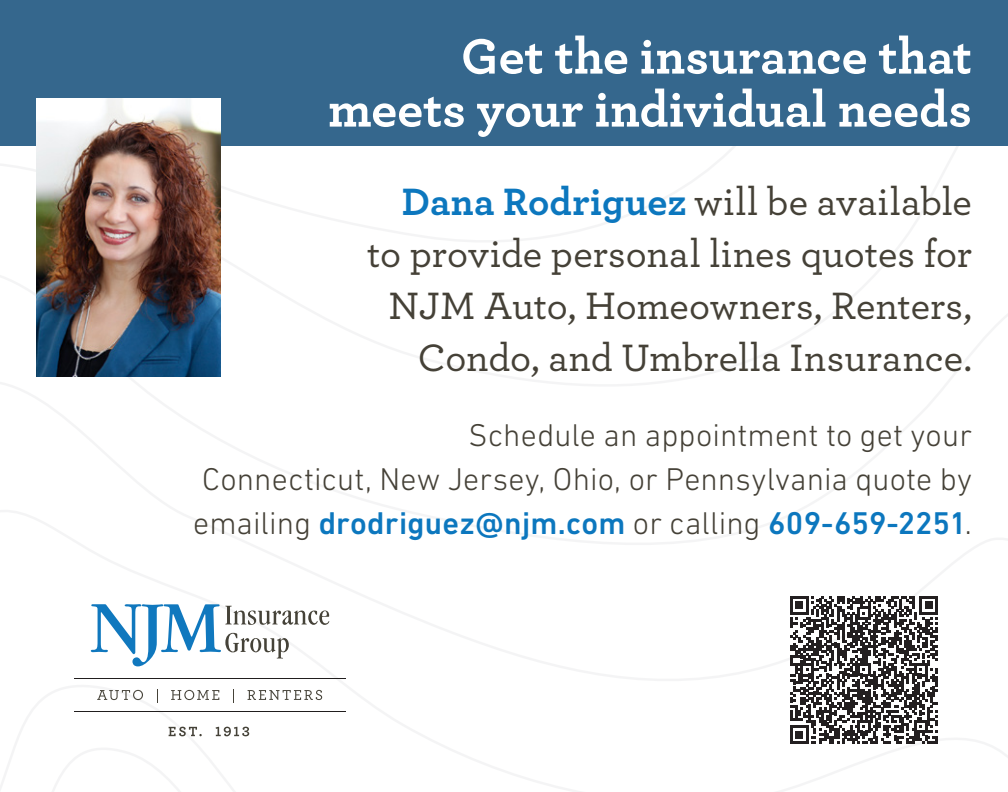
<style>
.page{position:relative;width:1008px;height:792px;background:#fff}
.page>*{position:absolute;margin:0;border:0;box-sizing:border-box;transform-origin:0 0}
.t1{font:700 52px/52.8px "Archer";color:#fff;text-align:right}
.t2{font:500 40px/52px "Archer";color:#454137;text-align:right}
.t3{font:300 32px/44px "DIN Next LT Pro";letter-spacing:.005em;color:#454137;text-align:justify}
.s1{font-weight:700;color:#0c77be}
.s2{font-weight:500;color:#0c77be}
</style>
<div class="page">
<svg style="left:0;top:479px;width:1008px;height:189px"></svg>
<svg style="left:21px;top:668px;width:987px;height:90px"></svg>
<svg style="left:0;top:729px;width:985px;height:63px"></svg>
<div style="left:0;top:0;width:1008px;height:145px;background:#35678d"></div>
<svg style="left:91px;top:604px;width:238px;height:62px"></svg>
<svg style="left:97px;top:690px;width:33px;height:10px"></svg>
<svg style="left:133px;top:690px;width:10px;height:10px"></svg>
<svg style="left:157px;top:689px;width:1px;height:14px"></svg>
<svg style="left:171px;top:690px;width:10px;height:10px"></svg>
<svg style="left:184px;top:690px;width:10px;height:10px"></svg>
<svg style="left:197px;top:690px;width:22px;height:10px"></svg>
<svg style="left:233px;top:689px;width:1px;height:14px"></svg>
<svg style="left:248px;top:690px;width:74px;height:10px"></svg>
<hr style="left:74px;top:712px;width:272px;height:1px;background:#211e1e">
<svg style="left:169px;top:727px;width:33px;height:9px"></svg>
<svg style="left:216px;top:727px;width:33px;height:9px"></svg>
<hr style="left:74px;top:678px;width:271px;height:1px;background:#211e1e">
<img style="left:36px;top:99px;width:185px;height:277px">
<svg style="left:790px;top:596px;width:148px;height:148px"></svg>
<p class="t1" style="left:328px;top:26px;width:645px">Get the insurance that meets your individual needs</p>
<p class="t2" style="left:367px;top:174px;width:606px"><span class="s1">Dana Rodriguez</span> will be available to provide personal lines quotes for NJM Auto, Homeowners, Renters, Condo, and Umbrella Insurance.</p>
<p class="t3" style="left:193px;top:413px;width:780px;text-indent:275px">Schedule an appointment to get your Connecticut, New Jersey, Ohio, or Pennsylvania quote by emailing <span class="s2">drodriguez@njm.com</span> or calling <span class="s2">609-659-2251</span>.</p>
</div>
